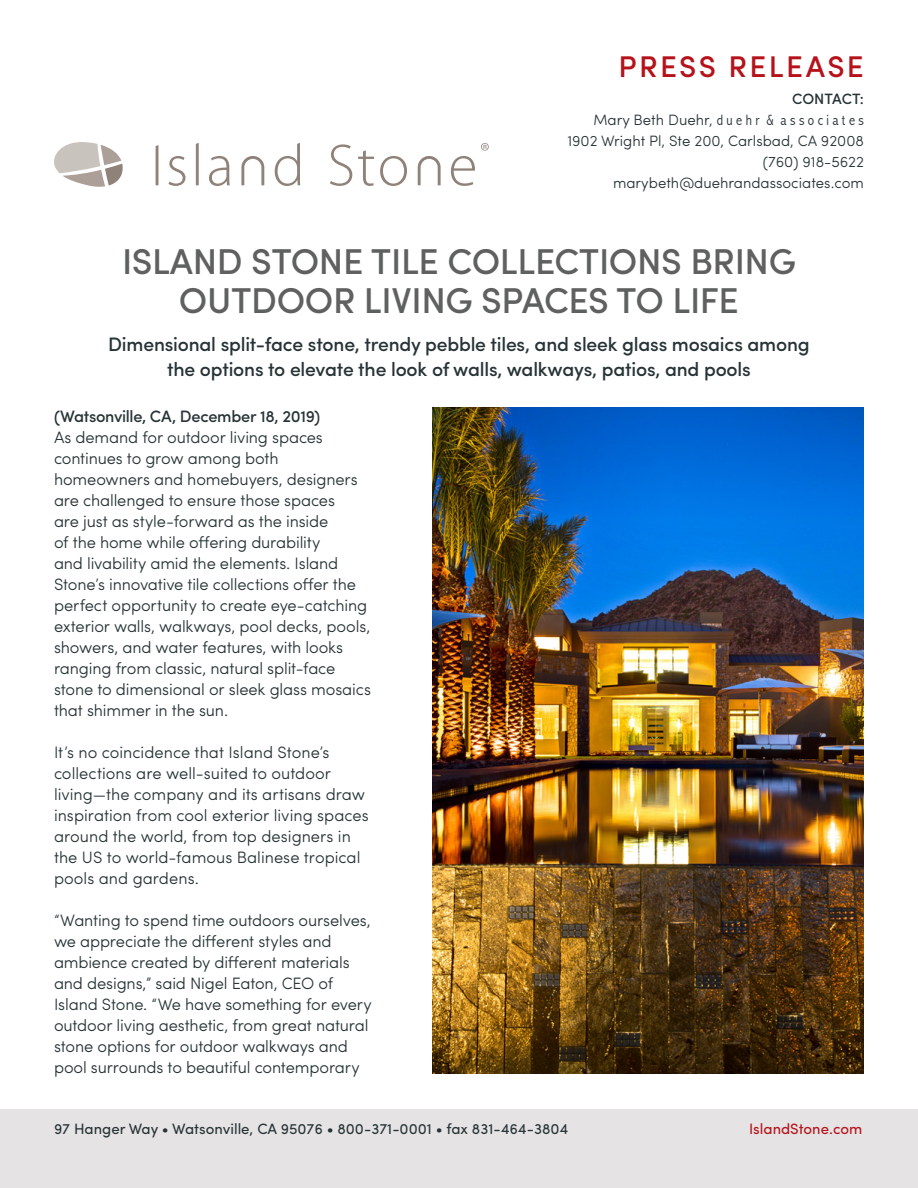
<style>
.page{position:relative;width:918px;height:1188px;background:#fff}
.page>*{position:absolute;margin:0;border:0;box-sizing:border-box;transform-origin:0 0}
.t1{font:500 36px/39px "Sofia Pro";letter-spacing:-.01em;color:#5f6060;text-align:center}
.t2{font:500 30px "Sofia Pro";letter-spacing:.08em;color:#b5121b}
.t3{font:500 19.5px/25.5px "Sofia Pro";letter-spacing:-.01em;color:#273336;text-align:center}
.t4{font:300 16.5px/21px "Sofia Pro";letter-spacing:-.01em;color:#273336}
.t5{font:500 16.5px "Sofia Pro";letter-spacing:-.015em;color:#273336}
.t6{font:300 15px/21px "Sofia Pro";color:#273336;text-align:right}
.t7{font:15px "Sofia Pro";color:#273336}
.t8{font:300 condensed 15px "Abadi";color:#273336}
.t9{font:15px "Sofia Pro";color:#b5121b}
.t10{font:500 15px "Sofia Pro";color:#273336}
.s1{font-family:"Sofia Pro";font-stretch:normal}
</style>
<div class="page">
<div style="left:0;top:1110px;width:918px;height:78px;background:#e5e3e3"></div>
<svg style="left:156px;top:145px;width:2px;height:40px"></svg>
<svg style="left:169px;top:156px;width:16px;height:30px"></svg>
<svg style="left:196px;top:143px;width:3px;height:42px"></svg>
<svg style="left:209px;top:156px;width:21px;height:30px"></svg>
<svg style="left:275px;top:143px;width:25px;height:43px"></svg>
<svg style="left:330px;top:144px;width:22px;height:42px"></svg>
<svg style="left:358px;top:150px;width:16px;height:36px"></svg>
<svg style="left:380px;top:156px;width:27px;height:30px"></svg>
<svg style="left:451px;top:156px;width:24px;height:30px"></svg>
<svg style="left:481px;top:143px;width:8px;height:8px"></svg>
<svg style="left:54px;top:142px;width:69px;height:45px"></svg>
<svg style="left:241px;top:156px;width:23px;height:29px"></svg>
<svg style="left:418px;top:156px;width:23px;height:29px"></svg>
<img style="left:432px;top:408px;width:432px;height:666px">
<h2 class="t2" style="left:618px;top:44px;width:247px">PRESS RELEASE</h2>
<p class="t10" style="left:792px;top:87px;width:73px">CONTACT:</p>
<p class="t8" style="left:594px;top:111px;width:272px"><span class="s1">Mary Beth Duehr,</span> d u e h r &amp; a s s o c i a t e s</p>
<p class="t6" style="left:567px;top:129px;width:298px">1902 Wright Pl, Ste 200, Carlsbad, CA 92008 (760) 918-5622 marybeth@duehrandassociates.com</p>
<h1 class="t1" style="left:122px;top:240px;width:675px">ISLAND STONE TILE COLLECTIONS BRING<br>OUTDOOR LIVING SPACES TO LIFE</h1>
<p class="t3" style="left:108px;top:330px;width:703px">Dimensional split-face stone, trendy pebble tiles, and sleek glass mosaics among the options to elevate the look of walls, walkways, patios, and pools</p>
<p class="t5" style="left:54px;top:403px;width:268px">(Watsonville, CA, December 18, 2019)</p>
<p class="t4" style="left:54px;top:425px;width:319px">As demand for outdoor living spaces continues to grow among both homeowners and homebuyers, designers are challenged to ensure those spaces<br>are just as style-forward as the inside<br>of the home while offering durability<br>and livability amid the elements. Island Stone’s innovative tile collections offer the perfect opportunity to create eye-catching exterior walls, walkways, pool decks, pools, showers, and water features, with looks ranging from classic, natural split-face stone to dimensional or sleek glass mosaics that shimmer in the sun.</p>
<p class="t4" style="left:54px;top:740px;width:316px">It’s no coincidence that Island Stone’s collections are well-suited to outdoor living—the company and its artisans draw inspiration from cool exterior living spaces around the world, from top designers in the US to world-famous Balinese tropical pools and gardens.</p>
<p class="t4" style="left:54px;top:908px;width:319px">“Wanting to spend time outdoors ourselves, we appreciate the different styles and ambience created by different materials and designs,” said Nigel Eaton, CEO of Island Stone. “We have something for every outdoor living aesthetic, from great natural stone options for outdoor walkways and pool surrounds to beautiful contemporary</p>
<p class="t7" style="left:54px;top:1117px;width:516px">97 Hanger Way • Watsonville, CA 95076 • 800-371-0001 • fax 831-464-3804</p>
<p class="t9" style="left:749px;top:1117px;width:115px">IslandStone.com</p>
</div>
